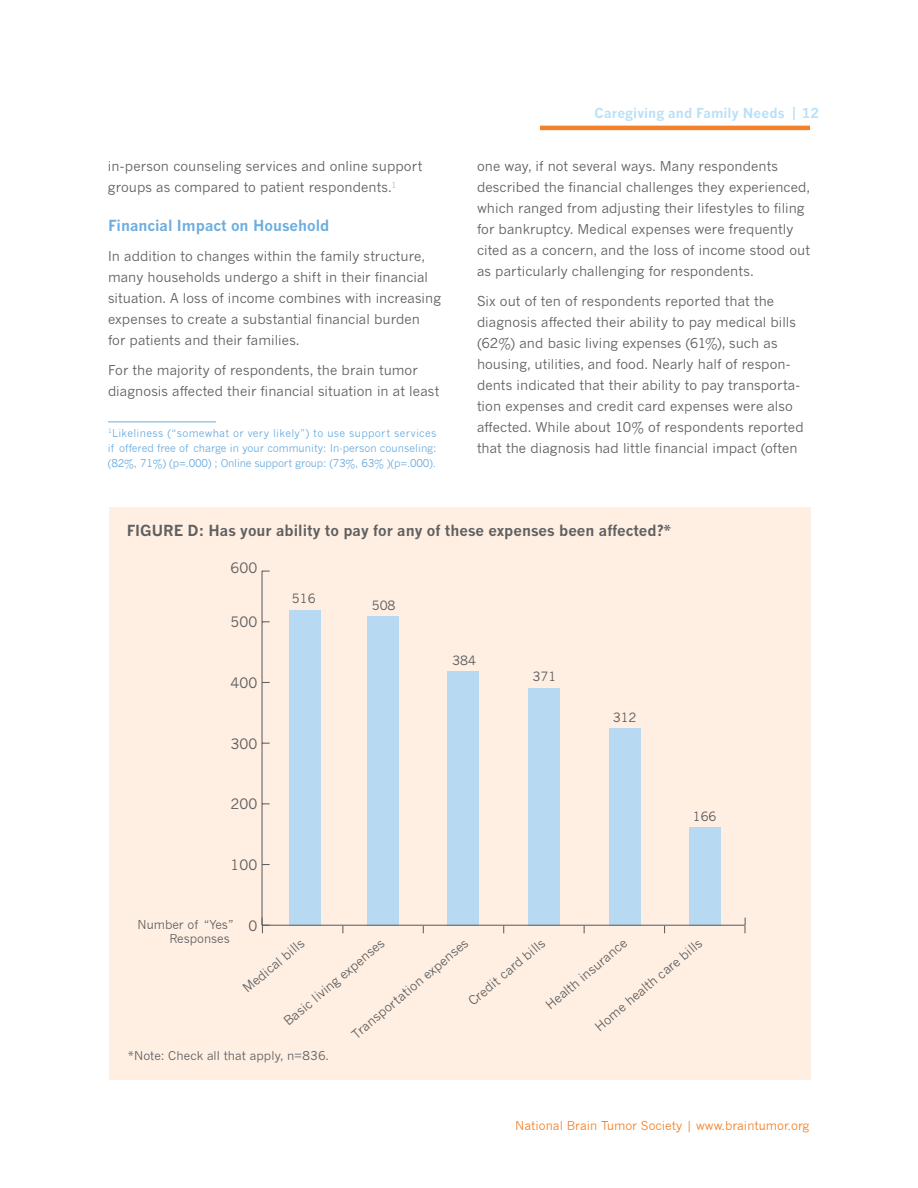
<style>
.page{position:relative;width:918px;height:1188px;background:#fff}
.page>*{position:absolute;margin:0;border:0;box-sizing:border-box;transform-origin:0 0}
.t1{font:700 15px "News Gothic MT Std";color:#5f6062}
.t2{font:700 15px "News Gothic MT Std";color:#6caddf}
.t3{font:14.25px "News Gothic";color:#5e5f61}
.t4{font:13.5px/21px "News Gothic MT Std";letter-spacing:.005em;color:#5f6062}
.t5{font:700 13.5px "News Gothic MT Std";letter-spacing:.005em;color:#b9e0f7}
.t6{font:12.75px "News Gothic";color:#5e5f61}
.t7{font:12.75px "News Gothic";color:#5c5d5f}
.t8{font:12px "News Gothic";color:#f58025}
.t9{font:12px "News Gothic MT Std";letter-spacing:.01em;color:#5f6062}
.t10{font:12px/14.4px "News Gothic";color:#5f6062}
.t11{font:10.5px/15px "News Gothic";letter-spacing:-.02em;color:#6caddf;text-align:justify}
</style>
<div class="page">
<hr style="left:540px;top:126px;width:270px;height:4px;background:#f58025">
<hr style="left:108px;top:422px;width:108px;height:1px;background:#6caddf">
<div style="left:109px;top:507px;width:702px;height:572px;background:#ffefe2"></div>
<div style="left:367px;top:616px;width:32px;height:310px;background:#b8d9f2"></div>
<div style="left:609px;top:728px;width:31px;height:198px;background:#b8d9f2"></div>
<div style="left:289px;top:610px;width:31px;height:316px;background:#b8d9f2"></div>
<div style="left:689px;top:828px;width:31px;height:98px;background:#b8d9f2"></div>
<div style="left:528px;top:688px;width:32px;height:238px;background:#b8d9f2"></div>
<div style="left:448px;top:671px;width:31px;height:255px;background:#b8d9f2"></div>
<hr style="left:262px;top:925px;width:483px;height:1px;background:#5f6062">
<hr style="left:262px;top:571px;width:1px;height:354px;background:#5f6062">
<svg style="left:744px;top:918px;width:2px;height:15px"></svg>
<svg style="left:262px;top:918px;width:8px;height:15px"></svg>
<p class="t4" style="left:108px;top:157px;width:316px">in-person counseling services and online support groups as compared to patient respondents.<sup>1</sup></p>
<p class="t2" style="left:108px;top:218px;width:223px">Financial Impact on Household</p>
<p class="t4" style="left:108px;top:247px;width:334px">In addition to changes within the family structure, many households undergo a shift in their financial situation. A loss of income combines with increasing expenses to create a substantial financial burden<br>for patients and their families.</p>
<p class="t4" style="left:108px;top:361px;width:333px">For the majority of respondents, the brain tumor diagnosis affected their financial situation in at least</p>
<p class="t11" style="left:108px;top:425px;width:330px"><sup>1</sup>Likeliness (“somewhat or very likely”) to use support services if offered free of charge in your community: In-person counseling: (82%, 71%) (p=.000) ; Online support group: (73%, 63% )(p=.000).</p>
<p class="t5" style="left:595px;top:107px;width:226px">Caregiving and Family Needs | 12</p>
<p class="t4" style="left:477px;top:157px;width:334px">one way, if not several ways. Many respondents described the financial challenges they experienced, which ranged from adjusting their lifestyles to filing for bankruptcy. Medical expenses were frequently cited as a concern, and the loss of income stood out as particularly challenging for respondents.</p>
<p class="t4" style="left:477px;top:292px;width:328px">Six out of ten of respondents reported that the diagnosis affected their ability to pay medical bills (62%) and basic living expenses (61%), such as housing, utilities, and food. Nearly half of respon&shy;dents indicated that their ability to pay transporta&shy;tion expenses and credit card expenses were also affected. While about 10% of respondents reported that the diagnosis had little financial impact (often</p>
<p class="t1" style="left:127px;top:524px;width:546px">FIGURE D: Has your ability to pay for any of these expenses been affected?*</p>
<p class="t3" style="left:231px;top:563px;width:28px">600</p>
<p class="t3" style="left:231px;top:617px;width:28px">500</p>
<p class="t3" style="left:231px;top:677px;width:28px">400</p>
<p class="t3" style="left:231px;top:738px;width:28px">300</p>
<p class="t3" style="left:231px;top:799px;width:28px">200</p>
<p class="t3" style="left:231px;top:859px;width:28px">100</p>
<p class="t7" style="left:292px;top:594px;width:25px">516</p>
<p class="t7" style="left:372px;top:600px;width:25px">508</p>
<p class="t7" style="left:452px;top:656px;width:25px">384</p>
<p class="t7" style="left:533px;top:672px;width:25px">371</p>
<p class="t7" style="left:613px;top:712px;width:25px">312</p>
<p class="t7" style="left:693px;top:812px;width:25px">166</p>
<p class="t10" style="left:170px;top:917px;width:66px;text-indent:-32px">Number of “Yes”<br>Responses</p>
<p class="t3" style="left:248px;top:920px;width:10px">0</p>
<p class="t6" style="left:544px;top:1003px;width:103px;rotate:-40deg">Health insurance</p>
<p class="t6" style="left:241px;top:986px;width:77px;rotate:-40deg">Medical bills</p>
<p class="t6" style="left:351px;top:1032px;width:149px;rotate:-40deg">Transportation expenses</p>
<p class="t6" style="left:282px;top:1019px;width:129px;rotate:-40deg">Basic living expenses</p>
<p class="t6" style="left:467px;top:999px;width:97px;rotate:-40deg">Credit card bills</p>
<p class="t6" style="left:594px;top:1024px;width:137px;rotate:-40deg">Home health care bills</p>
<p class="t9" style="left:128px;top:1049px;width:202px">*Note: Check all that apply, n=836.</p>
<p class="t8" style="left:515px;top:1118px;width:296px">National Brain Tumor Society | www.braintumor.org</p>
</div>
